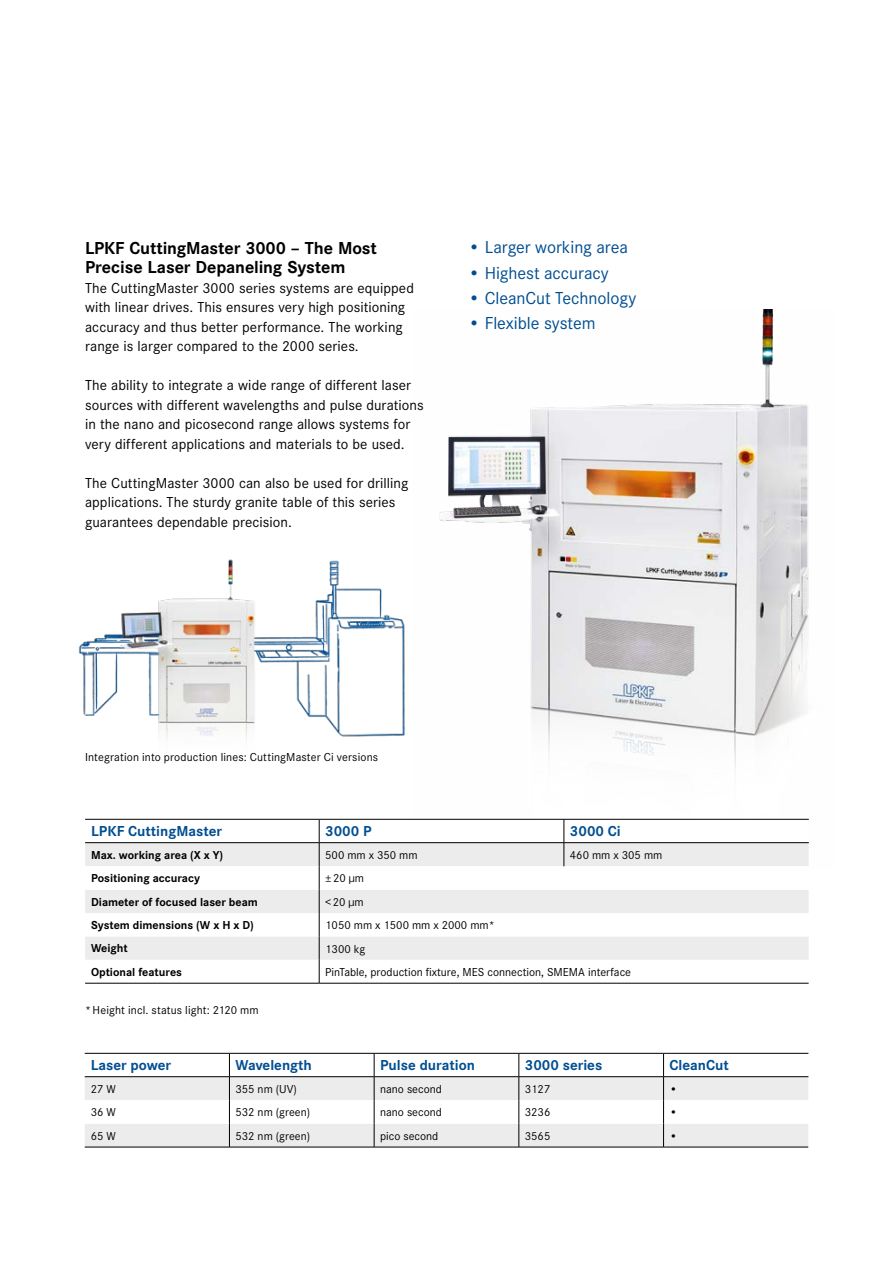
<style>
.page{position:relative;width:881px;height:1263px;background:#fff}
.page>*{position:absolute;margin:0;border:0;box-sizing:border-box;transform-origin:0 0}
.t1{font:18px "Corporate S";letter-spacing:-.005em;color:#004e91}
.t2{font:700 18px/19.5px "Corporate S";letter-spacing:-.005em;color:#000}
.t3{font:15px/19.5px "Corporate S";letter-spacing:.005em;color:#000}
.t4{font:700 15px "Corporate S";color:#004e91}
.t5{font:12px "Corporate S";color:#000}
.t6{font:700 12px "Corporate S";color:#000}
</style>
<div class="page">
<img style="left:412px;top:309px;width:397px;height:510px">
<img style="left:78px;top:557px;width:348px;height:212px">
<svg style="left:85px;top:1053px;width:723px;height:94px"></svg>
<hr style="left:85px;top:1147px;width:144px;height:1px;background:#000">
<hr style="left:229px;top:1147px;width:145px;height:1px;background:#000">
<hr style="left:374px;top:1147px;width:144px;height:1px;background:#000">
<hr style="left:518px;top:1147px;width:145px;height:1px;background:#000">
<hr style="left:663px;top:1147px;width:144px;height:1px;background:#000">
<hr style="left:85px;top:983px;width:234px;height:1px;background:#000">
<hr style="left:319px;top:983px;width:244px;height:1px;background:#000">
<hr style="left:563px;top:983px;width:245px;height:1px;background:#000">
<svg style="left:85px;top:819px;width:724px;height:164px"></svg>
<p class="t2" style="left:85px;top:237px;width:293px">LPKF CuttingMaster 3000 – The Most<br>Precise Laser Depaneling System</p>
<p class="t3" style="left:85px;top:277px;width:330px">The CuttingMaster 3000 series systems are equipped with linear drives. This ensures very high positioning accuracy and thus better performance. The working range is larger compared to the 2000 series.</p>
<p class="t3" style="left:85px;top:375px;width:340px">The ability to integrate a wide range of different laser sources with different wavelengths and pulse durations in the nano and picosecond range allows systems for very different applications and materials to be used.</p>
<p class="t3" style="left:85px;top:472px;width:324px">The CuttingMaster 3000 can also be used for drilling applications. The sturdy granite table of this series guarantees dependable precision.</p>
<p class="t1" style="left:468px;top:236px;width:161px">• Larger working area</p>
<p class="t1" style="left:468px;top:261px;width:142px">• Highest accuracy</p>
<p class="t1" style="left:468px;top:286px;width:170px">• CleanCut Technology</p>
<p class="t1" style="left:468px;top:311px;width:129px">• Flexible system</p>
<p class="t5" style="left:85px;top:749px;width:294px">Integration into production lines: CuttingMaster Ci versions</p>
<p class="t4" style="left:91px;top:821px;width:132px">LPKF CuttingMaster</p>
<p class="t4" style="left:325px;top:821px;width:48px">3000 P</p>
<p class="t4" style="left:569px;top:821px;width:52px">3000 Ci</p>
<p class="t6" style="left:91px;top:846px;width:134px">Max. working area (X x Y)</p>
<p class="t5" style="left:325px;top:847px;width:94px">500 mm x 350 mm</p>
<p class="t5" style="left:569px;top:847px;width:94px">460 mm x 305 mm</p>
<p class="t6" style="left:91px;top:870px;width:110px">Positioning accuracy</p>
<p class="t5" style="left:325px;top:870px;width:40px">± 20 µm</p>
<p class="t6" style="left:91px;top:893px;width:168px">Diameter of focused laser beam</p>
<p class="t5" style="left:325px;top:894px;width:40px">&lt; 20 µm</p>
<p class="t6" style="left:91px;top:917px;width:164px">System dimensions (W x H x D)</p>
<p class="t5" style="left:325px;top:917px;width:171px">1050 mm x 1500 mm x 2000 mm*</p>
<p class="t6" style="left:91px;top:940px;width:38px">Weight</p>
<p class="t5" style="left:325px;top:941px;width:42px">1300 kg</p>
<p class="t6" style="left:91px;top:963px;width:92px">Optional features</p>
<p class="t5" style="left:325px;top:964px;width:307px">PinTable, production fixture, MES connection, SMEMA interface</p>
<p class="t5" style="left:85px;top:1002px;width:175px">* Height incl. status light: 2120 mm</p>
<p class="t4" style="left:91px;top:1055px;width:82px">Laser power</p>
<p class="t4" style="left:235px;top:1055px;width:78px">Wavelength</p>
<p class="t4" style="left:380px;top:1055px;width:96px">Pulse duration</p>
<p class="t4" style="left:524px;top:1055px;width:79px">3000 series</p>
<p class="t4" style="left:669px;top:1055px;width:61px">CleanCut</p>
<p class="t5" style="left:91px;top:1081px;width:27px">27 W</p>
<p class="t5" style="left:235px;top:1081px;width:63px">355 nm (UV)</p>
<p class="t5" style="left:380px;top:1081px;width:63px">nano second</p>
<p class="t5" style="left:524px;top:1081px;width:27px">3127</p>
<p class="t5" style="left:669px;top:1081px;width:10px">•</p>
<p class="t5" style="left:91px;top:1104px;width:27px">36 W</p>
<p class="t5" style="left:235px;top:1104px;width:76px">532 nm (green)</p>
<p class="t5" style="left:380px;top:1104px;width:63px">nano second</p>
<p class="t5" style="left:524px;top:1104px;width:27px">3236</p>
<p class="t5" style="left:669px;top:1104px;width:10px">•</p>
<p class="t5" style="left:91px;top:1128px;width:27px">65 W</p>
<p class="t5" style="left:235px;top:1128px;width:76px">532 nm (green)</p>
<p class="t5" style="left:380px;top:1128px;width:60px">pico second</p>
<p class="t5" style="left:524px;top:1128px;width:27px">3565</p>
<p class="t5" style="left:669px;top:1128px;width:10px">•</p>
</div>
